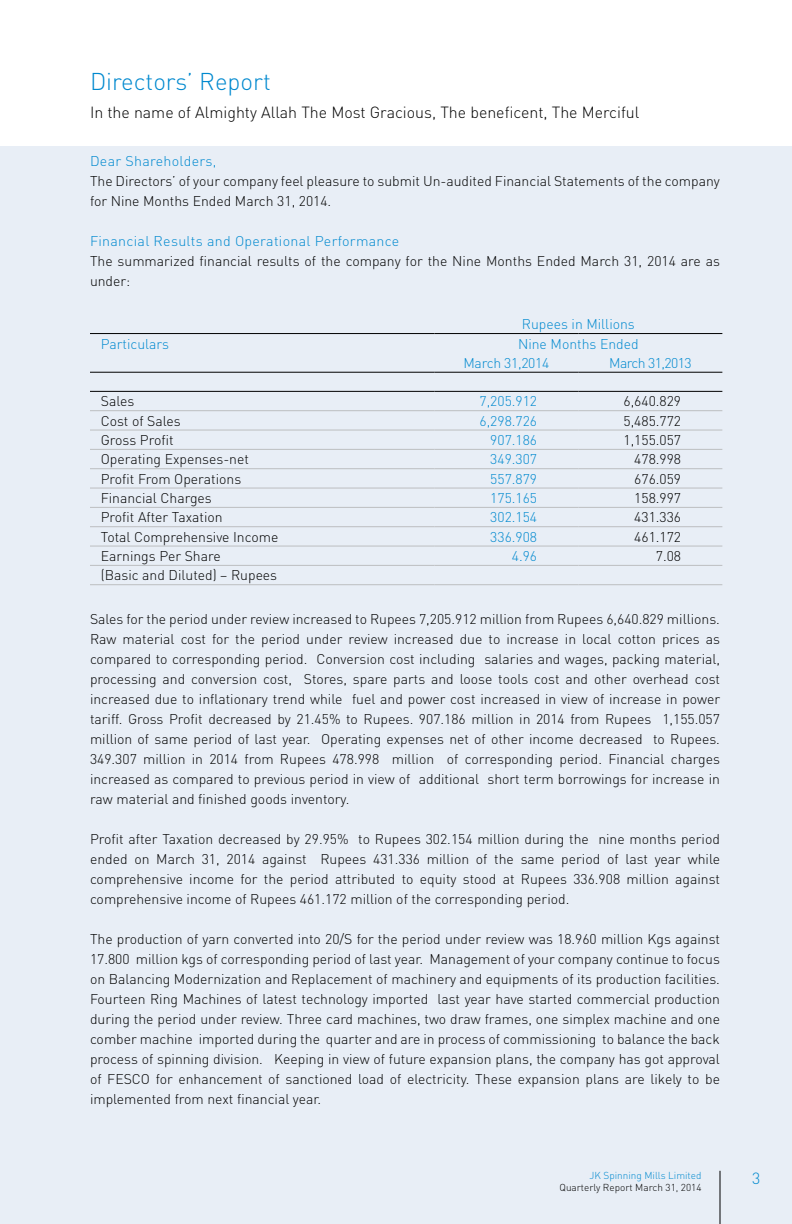
<style>
.page{position:relative;width:792px;height:1224px;background:#fff}
.page>*{position:absolute;margin:0;border:0;box-sizing:border-box;transform-origin:0 0}
.t1{font:300 24px "DIN Pro";color:#0089cf}
.t2{font:300 16px "DIN Pro";color:#000}
.t3{font:300 16px "DIN Pro";color:#0089cf}
.t4{font:300 14px/20px "DIN Pro";color:#000;text-align:justify}
.t5{font:300 14px/19.4px "DIN Pro";color:#0089cf}
.t6{font:300 14px "DIN Pro";letter-spacing:.02em;color:#0089cf}
.t7{font:300 14px "DIN Pro";letter-spacing:-.04em;color:#0089cf}
.t8{font:300 10px "DIN Pro";color:#000}
.t9{font:300 10px "DIN Pro";color:#0089cf}
</style>
<div class="page">
<div style="left:0;top:146px;width:792px;height:1078px;background:#e8eef6"></div>
<hr style="left:720px;top:1171px;width:1px;height:53px;background:#000">
<hr style="left:90px;top:410px;width:344px;height:1px;background:#bcbec0">
<hr style="left:434px;top:410px;width:144px;height:1px;background:#bcbec0">
<hr style="left:578px;top:410px;width:144px;height:1px;background:#bcbec0">
<hr style="left:90px;top:430px;width:344px;height:1px;background:#bcbec0">
<hr style="left:434px;top:430px;width:144px;height:1px;background:#bcbec0">
<hr style="left:578px;top:430px;width:144px;height:1px;background:#bcbec0">
<hr style="left:90px;top:449px;width:344px;height:1px;background:#bcbec0">
<hr style="left:434px;top:449px;width:144px;height:1px;background:#bcbec0">
<hr style="left:578px;top:449px;width:144px;height:1px;background:#bcbec0">
<hr style="left:90px;top:468px;width:344px;height:1px;background:#bcbec0">
<hr style="left:434px;top:468px;width:144px;height:1px;background:#bcbec0">
<hr style="left:578px;top:468px;width:144px;height:1px;background:#bcbec0">
<hr style="left:90px;top:488px;width:344px;height:1px;background:#bcbec0">
<hr style="left:434px;top:488px;width:144px;height:1px;background:#bcbec0">
<hr style="left:578px;top:488px;width:144px;height:1px;background:#bcbec0">
<hr style="left:90px;top:507px;width:344px;height:1px;background:#bcbec0">
<hr style="left:434px;top:507px;width:144px;height:1px;background:#bcbec0">
<hr style="left:578px;top:507px;width:144px;height:1px;background:#bcbec0">
<hr style="left:90px;top:526px;width:344px;height:1px;background:#bcbec0">
<hr style="left:434px;top:526px;width:144px;height:1px;background:#bcbec0">
<hr style="left:578px;top:526px;width:144px;height:1px;background:#bcbec0">
<hr style="left:90px;top:546px;width:344px;height:1px;background:#bcbec0">
<hr style="left:434px;top:546px;width:144px;height:1px;background:#bcbec0">
<hr style="left:578px;top:546px;width:144px;height:1px;background:#bcbec0">
<hr style="left:90px;top:565px;width:344px;height:1px;background:#bcbec0">
<hr style="left:434px;top:565px;width:144px;height:1px;background:#bcbec0">
<hr style="left:578px;top:565px;width:144px;height:1px;background:#bcbec0">
<hr style="left:90px;top:584px;width:344px;height:1px;background:#bcbec0">
<hr style="left:434px;top:584px;width:144px;height:1px;background:#bcbec0">
<hr style="left:578px;top:584px;width:144px;height:1px;background:#bcbec0">
<hr style="left:90px;top:333px;width:344px;height:1px;background:#000">
<hr style="left:434px;top:333px;width:144px;height:1px;background:#000">
<hr style="left:578px;top:333px;width:144px;height:1px;background:#000">
<hr style="left:90px;top:372px;width:344px;height:1px;background:#000">
<hr style="left:434px;top:372px;width:144px;height:1px;background:#000">
<hr style="left:578px;top:372px;width:144px;height:1px;background:#000">
<hr style="left:90px;top:391px;width:344px;height:1px;background:#000">
<hr style="left:434px;top:391px;width:144px;height:1px;background:#000">
<hr style="left:578px;top:391px;width:144px;height:1px;background:#000">
<h1 class="t1" style="left:90px;top:65px;width:182px">Directors’ Report</h1>
<p class="t2" style="left:90px;top:101px;width:551px">In the name of Almighty Allah The Most Gracious, The beneficent, The Merciful</p>
<p class="t6" style="left:90px;top:152px;width:128px">Dear Shareholders,</p>
<p class="t4" style="left:90px;top:171px;width:632px">The Directors’ of your company feel pleasure to submit Un-audited Financial Statements of the company for Nine Months Ended March 31, 2014.</p>
<p class="t6" style="left:90px;top:232px;width:311px">Financial Results and Operational Performance</p>
<p class="t4" style="left:90px;top:251px;width:631px">The summarized financial results of the company for the Nine Months Ended March 31, 2014 are as under:</p>
<p class="t5" style="left:522px;top:314px;width:114px">Rupees in Millions</p>
<p class="t5" style="left:101px;top:333px;width:70px">Particulars</p>
<p class="t5" style="left:463px;top:333px;width:177px;text-indent:55px">Nine Months Ended<br>March 31,2014</p>
<p class="t7" style="left:609px;top:353px;width:84px">March 31,2013</p>
<p class="t4" style="left:101px;top:391px;width:35px">Sales</p>
<p class="t5" style="left:480px;top:391px;width:59px">7,205.912</p>
<p class="t4" style="left:624px;top:391px;width:59px">6,640.829</p>
<p class="t4" style="left:101px;top:410px;width:81px">Cost of Sales</p>
<p class="t5" style="left:480px;top:410px;width:59px">6,298.726</p>
<p class="t4" style="left:624px;top:410px;width:59px">5,485.772</p>
<p class="t4" style="left:101px;top:429px;width:74px">Gross Profit</p>
<p class="t5" style="left:490px;top:430px;width:48px">907.186</p>
<p class="t4" style="left:624px;top:429px;width:59px">1,155.057</p>
<p class="t4" style="left:101px;top:449px;width:150px">Operating Expenses-net</p>
<p class="t5" style="left:490px;top:449px;width:48px">349.307</p>
<p class="t4" style="left:634px;top:449px;width:48px">478.998</p>
<p class="t4" style="left:101px;top:468px;width:142px">Profit From Operations</p>
<p class="t5" style="left:490px;top:468px;width:48px">557.879</p>
<p class="t4" style="left:634px;top:468px;width:48px">676.059</p>
<p class="t4" style="left:101px;top:487px;width:113px">Financial Charges</p>
<p class="t5" style="left:490px;top:488px;width:48px">175.165</p>
<p class="t4" style="left:634px;top:487px;width:48px">158.997</p>
<p class="t4" style="left:101px;top:507px;width:123px">Profit After Taxation</p>
<p class="t5" style="left:490px;top:507px;width:48px">302.154</p>
<p class="t4" style="left:634px;top:507px;width:48px">431.336</p>
<p class="t4" style="left:101px;top:526px;width:179px">Total Comprehensive Income</p>
<p class="t5" style="left:490px;top:526px;width:48px">336.908</p>
<p class="t4" style="left:634px;top:526px;width:48px">461.172</p>
<p class="t4" style="left:101px;top:545px;width:121px">Earnings Per Share</p>
<p class="t5" style="left:512px;top:546px;width:27px">4.96</p>
<p class="t4" style="left:656px;top:545px;width:27px">7.08</p>
<p class="t4" style="left:101px;top:565px;width:178px">(Basic and Diluted) – Rupees</p>
<p class="t4" style="left:90px;top:608px;width:632px">Sales for the period under review increased to Rupees 7,205.912 million from Rupees 6,640.829 millions.<br>Raw material cost for the period under review increased due to increase in local cotton prices as compared to corresponding period. Conversion cost including salaries and wages, packing material, processing and conversion cost, Stores, spare parts and loose tools cost and other overhead cost increased due to inflationary trend while fuel and power cost increased in view of increase in power tariff. Gross Profit decreased by 21.45% to Rupees. 907.186 million in 2014 from Rupees 1,155.057 million of same period of last year. Operating expenses net of other income decreased to Rupees.<br>349.307 million in 2014 from Rupees 478.998 million of corresponding period. Financial charges increased as compared to previous period in view of additional short term borrowings for increase in raw material and finished goods inventory.</p>
<p class="t4" style="left:90px;top:828px;width:631px">Profit after Taxation decreased by 29.95% to Rupees 302.154 million during the nine months period ended on March 31, 2014 against Rupees 431.336 million of the same period of last year while comprehensive income for the period attributed to equity stood at Rupees 336.908 million against comprehensive income of Rupees 461.172 million of the corresponding period.</p>
<p class="t4" style="left:90px;top:928px;width:632px">The production of yarn converted into 20/S for the period under review was 18.960 million Kgs against 17.800 million kgs of corresponding period of last year. Management of your company continue to focus on Balancing Modernization and Replacement of machinery and equipments of its production facilities.<br>Fourteen Ring Machines of latest technology imported last year have started commercial production during the period under review. Three card machines, two draw frames, one simplex machine and one comber machine imported during the quarter and are in process of commissioning to balance the back process of spinning division. Keeping in view of future expansion plans, the company has got approval of FESCO for enhancement of sanctioned load of electricity. These expansion plans are likely to be implemented from next financial year.</p>
<p class="t9" style="left:590px;top:1169px;width:113px">JK Spinning Mills Limited</p>
<p class="t8" style="left:560px;top:1181px;width:143px">Quarterly Report March 31, 2014</p>
<p class="t3" style="left:752px;top:1167px;width:10px">3</p>
</div>
